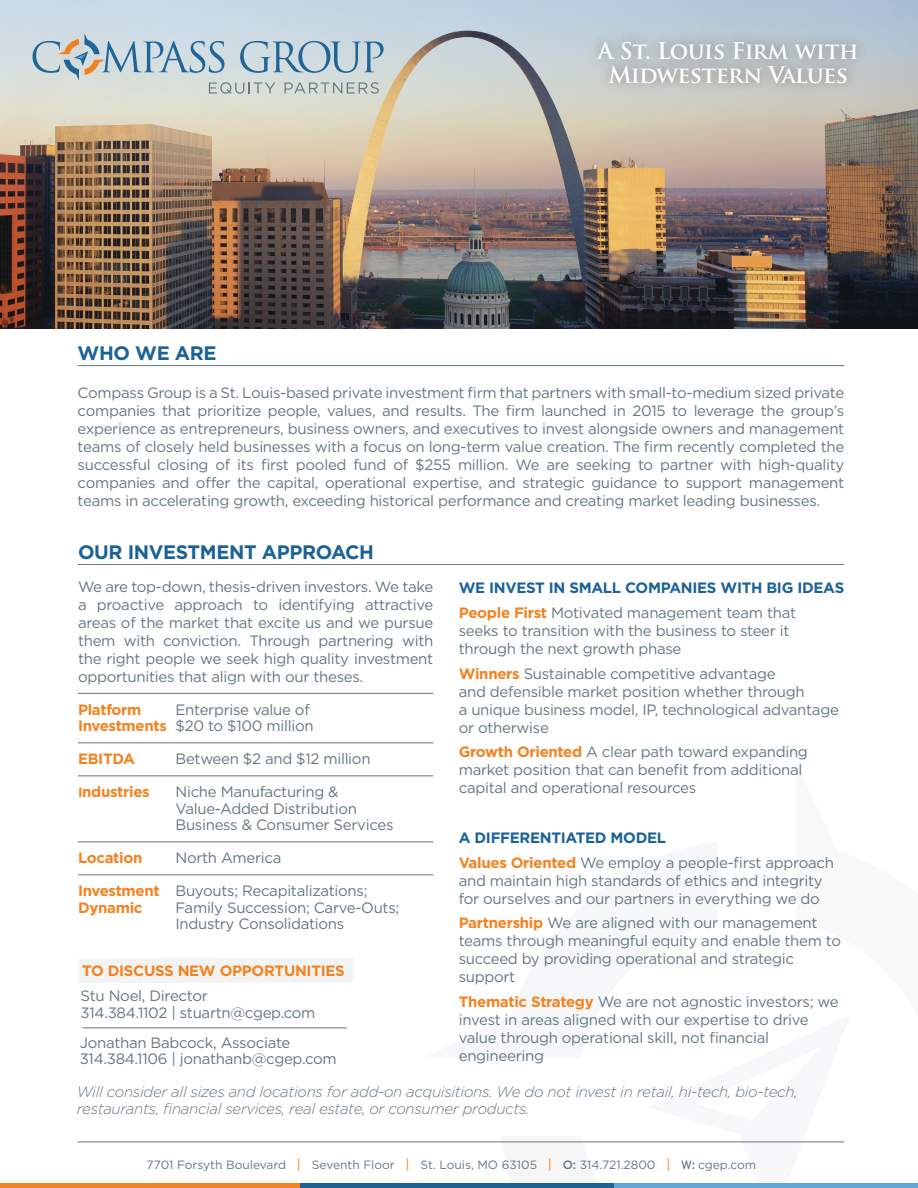
<style>
.page{position:relative;width:918px;height:1188px;background:#fff}
.page>*{position:absolute;margin:0;border:0;box-sizing:border-box;transform-origin:0 0}
.t1{font:700 22.5px/24px "Trajan Pro";letter-spacing:-.03em;color:#fff;text-align:center}
.headline{font:700 19.5px "Gotham";letter-spacing:-.02em;color:#1b6297}
.intro_text{font:15px/18px "Gotham";letter-spacing:-.02em;color:#647882}
.intro_text-2{font:italic 300 15px/16.5px "Gotham";letter-spacing:-.02em;color:#647882}
.intro_text-3{font:700 15px "Gotham";letter-spacing:-.02em;color:#f58220}
.intro_text-4{font:700 15px "Gotham";letter-spacing:-.02em;color:#1b6297}
.t2{font:12px "Gotham";color:#647882}
.s1{font-weight:700;color:#f58220}
.s2{font-size:13.5px}
.s3{font-size:13.5px;color:#f58220}
.s4{font-weight:500}
</style>
<div class="page">
<div style="left:79px;top:958px;width:274px;height:25px;background:#f2f3f3"></div>
<svg style="left:500px;top:1141px;width:418px;height:43px"></svg>
<img style="left:0;top:0;width:918px;height:328px">
<svg style="left:33px;top:33px;width:351px;height:61px;background:#bbcbd1"></svg>
<hr style="left:78px;top:365px;width:766px;height:1px;background:#647882">
<hr style="left:78px;top:564px;width:766px;height:1px;background:#647882">
<hr style="left:78px;top:693px;width:355px;height:1px;background:#647882">
<hr style="left:78px;top:743px;width:355px;height:1px;background:#647882">
<hr style="left:78px;top:776px;width:355px;height:1px;background:#647882">
<hr style="left:78px;top:842px;width:355px;height:1px;background:#647882">
<hr style="left:78px;top:875px;width:355px;height:1px;background:#647882">
<div style="left:586px;top:30px;width:282px;height:66px;background:#231f20;opacity:.5"></div>
<hr style="left:0;top:1184px;width:304px;height:4px;background:#f58220">
<hr style="left:300px;top:1184px;width:318px;height:4px;background:#1b6297">
<hr style="left:614px;top:1184px;width:304px;height:4px;background:#5da7d9">
<hr style="left:78px;top:1142px;width:766px;height:1px;background:#647882">
<hr style="left:82px;top:1027px;width:265px;height:1px;background:#647882">
<p class="t1" style="left:598px;top:39px;width:262px">A St. Louis Firm with<br>Midwestern Values</p>
<p class="headline" style="left:78px;top:340px;width:140px">WHO WE ARE</p>
<p class="intro_text" style="left:78px;top:383px;width:768px;text-align:justify">Compass Group is a St. Louis-based private investment firm that partners with small-to-medium sized private companies that prioritize people, values, and results. The firm launched in 2015 to leverage the group’s experience as entrepreneurs, business owners, and executives to invest alongside owners and management teams of closely held businesses with a focus on long-term value creation. The firm recently completed the successful closing of its first pooled fund of $255 million. We are seeking to partner with high-quality companies and offer the capital, operational expertise, and strategic guidance to support management teams in accelerating growth, exceeding historical performance and creating market leading businesses.</p>
<p class="headline" style="left:78px;top:539px;width:298px">OUR INVESTMENT APPROACH</p>
<p class="intro_text" style="left:78px;top:577px;width:357px;text-align:justify">We are top-down, thesis-driven investors. We take a proactive approach to identifying attractive areas of the market that excite us and we pursue them with conviction. Through partnering with the right people we seek high quality investment opportunities that align with our theses.</p>
<p class="intro_text-3" style="left:78px;top:699px;width:65px">Platform</p>
<p class="intro_text" style="left:175px;top:700px;width:136px">Enterprise value of</p>
<p class="intro_text" style="left:78px;top:716px;width:237px"><span class="s1">Investments</span> $20 to $100 million</p>
<p class="intro_text-3" style="left:78px;top:749px;width:58px">EBITDA</p>
<p class="intro_text" style="left:175px;top:749px;width:197px">Between $2 and $12 million</p>
<p class="intro_text-3" style="left:78px;top:782px;width:73px"><span class="s2">I</span>ndustries</p>
<p class="intro_text" style="left:176px;top:783px;width:183px;line-height:16.5px">Niche Manufacturing &amp;<br>Value-Added Distribution</p>
<p class="intro_text" style="left:176px;top:815px;width:220px">Business &amp; Consumer Services</p>
<p class="intro_text-3" style="left:78px;top:848px;width:66px">Location</p>
<p class="intro_text" style="left:175px;top:848px;width:108px">North America</p>
<p class="intro_text" style="left:78px;top:881px;width:291px"><span class="s1">Investment</span> Buyouts; Recapitalizations;</p>
<p class="intro_text-3" style="left:78px;top:897px;width:66px">Dynamic</p>
<p class="intro_text" style="left:175px;top:899px;width:225px;line-height:16.5px">Family Succession; Carve-Outs;<br>Industry Consolidations</p>
<p class="intro_text-4" style="left:459px;top:578px;width:387px">WE INVEST IN SMALL COMPANIES WITH BIG IDEAS</p>
<p class="intro_text" style="left:459px;top:603px;width:339px"><span class="s1">People First</span> Motivated management team that seeks to transition with the business to steer it through the next growth phase</p>
<p class="intro_text" style="left:459px;top:664px;width:382px"><span class="s1">Winners</span> Sustainable competitive advantage<br>and defensible market position whether through<br>a unique business model, IP, technological advantage or otherwise</p>
<p class="intro_text" style="left:459px;top:743px;width:351px"><span class="s1">Growth Oriented</span> A clear path toward expanding market position that can benefit from additional capital and operational resources</p>
<p class="intro_text-4" style="left:459px;top:828px;width:209px">A DIFFERENTIATED MODEL</p>
<p class="intro_text" style="left:459px;top:853px;width:377px"><span class="s1">Values Oriented</span> We employ a people-first approach and maintain high standards of ethics and integrity for ourselves and our partners in everything we do</p>
<p class="intro_text" style="left:459px;top:914px;width:384px"><span class="s1">Partnership</span> We are aligned with our management teams through meaningful equity and enable them to succeed by providing operational and strategic support</p>
<p class="intro_text" style="left:459px;top:992px;width:381px"><span class="s1">Thematic Strategy</span> We are not agnostic investors; we invest in areas aligned with our expertise to drive value through operational skill, not financial engineering</p>
<p class="intro_text-3" style="left:82px;top:961px;width:264px">TO DISCUSS NEW OPPORTUNITIES</p>
<p class="intro_text" style="left:81px;top:987px;width:236px;line-height:16.5px">Stu Noel, Director<br>314.384.1102 | stuartn@cgep.com</p>
<p class="intro_text" style="left:80px;top:1034px;width:259px;line-height:16.5px">Jonathan Babcock, Associate<br>314.384.1106 | jonathanb@cgep.com</p>
<p class="intro_text-2" style="left:77px;top:1083px;width:722px">Will consider all sizes and locations for add-on acquisitions. We do not invest in retail, hi-tech, bio-tech, restaurants, financial services, real estate, or consumer products.</p>
<p class="t2" style="left:147px;top:1157px;width:611px">7701 Forsyth Boulevard <span class="s3">|</span> Seventh Floor <span class="s3">|</span> St. Louis, MO 63105 <span class="s3">|</span> <span class="s4">O:</span> 314.721.2800 <span class="s3">|</span> <span class="s4">W:</span> cgep.com</p>
</div>
